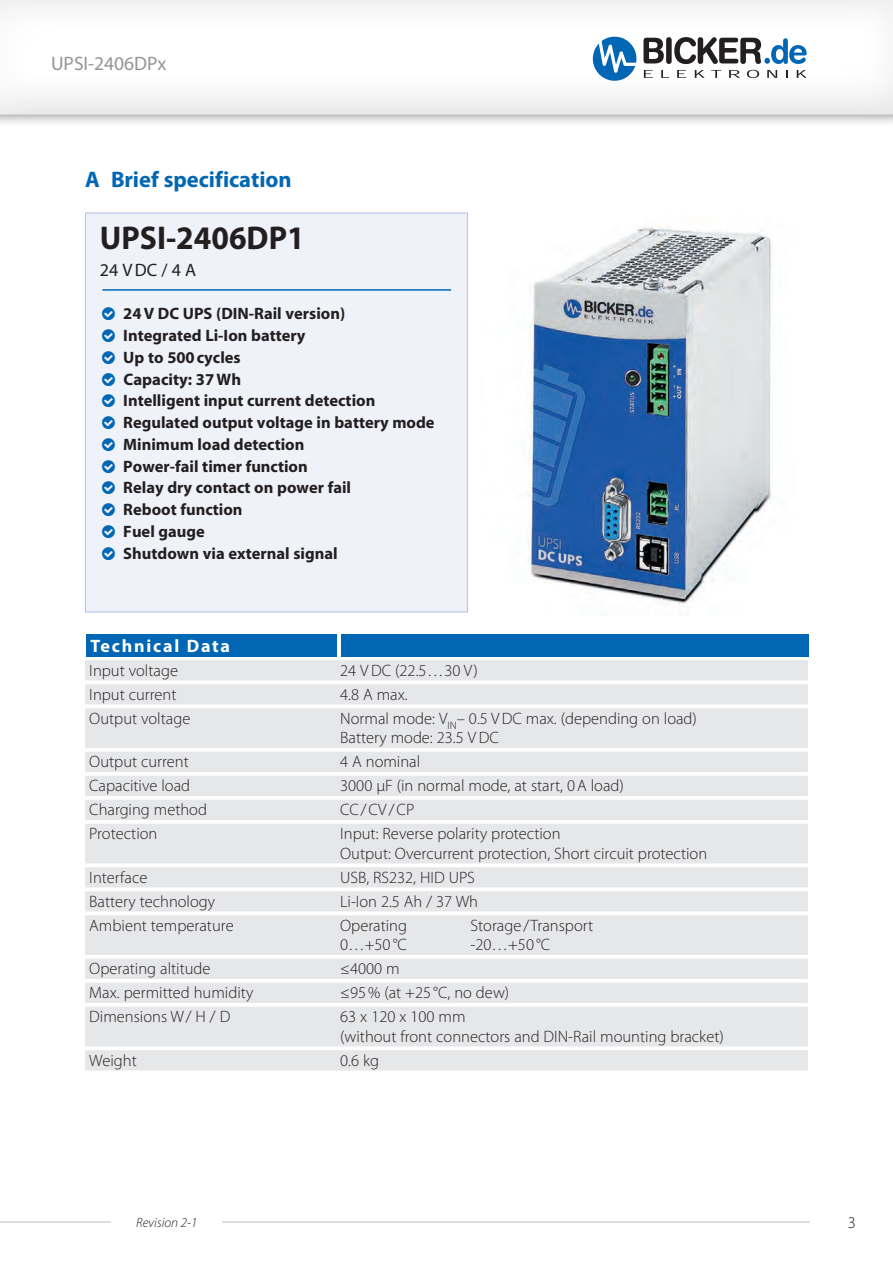
<style>
.page{position:relative;width:893px;height:1263px;background:#fff}
.page>*{position:absolute;margin:0;border:0;box-sizing:border-box;transform-origin:0 0}
.t1{font:700 33px "Myriad Pro";color:#231f20;scale:.96 1}
.Subhead{font:700 22.5px "Myriad Pro";color:#0166b3}
.t2{font:19.5px "Myriad Pro";color:#939598}
.t3{font:700 18px "Myriad Pro";letter-spacing:.1em;color:#fff}
.t4{font:18px "Myriad Pro";color:#231f20}
.t5{font:700 16.65px "Myriad Pro";color:#231f20}
.t6{font:300 16.5px "Myriad Pro";color:#231f20}
.t7{font:700 16.5px "Myriad";color:#231f20}
.t8{font:700 16.5px "Myriad Pro";color:#231f20}
.t9{font:italic 300 13.5px "Myriad Pro";color:#231f20}
</style>
<div class="page">
<div style="left:0;top:0;width:893px;height:127px;background:#231f20;opacity:.5"></div>
<div style="left:0;top:0;width:893px;height:116px;background:#231f20;opacity:.25"></div>
<svg style="left:593px;top:37px;width:214px;height:44px"></svg>
<hr style="left:0;top:1221px;width:829px;height:1px;background:#bcbdc0">
<div style="left:112px;top:1180px;width:110px;height:83px;background:#fff"></div>
<div style="left:810px;top:1180px;width:83px;height:83px;background:#fff"></div>
<div style="left:85px;top:660px;width:723px;height:20px;background:#e6e7e9"></div>
<div style="left:85px;top:684px;width:723px;height:20px;background:#e6e7e9"></div>
<div style="left:85px;top:708px;width:723px;height:20px;background:#e6e7e9"></div>
<div style="left:85px;top:728px;width:723px;height:20px;background:#e6e7e9"></div>
<div style="left:85px;top:752px;width:723px;height:20px;background:#e6e7e9"></div>
<div style="left:85px;top:776px;width:723px;height:20px;background:#e6e7e9"></div>
<div style="left:85px;top:800px;width:723px;height:20px;background:#e6e7e9"></div>
<div style="left:85px;top:824px;width:723px;height:20px;background:#e6e7e9"></div>
<div style="left:85px;top:843px;width:723px;height:20px;background:#e6e7e9"></div>
<div style="left:85px;top:867px;width:723px;height:20px;background:#e6e7e9"></div>
<div style="left:85px;top:891px;width:723px;height:20px;background:#e6e7e9"></div>
<div style="left:85px;top:915px;width:723px;height:20px;background:#e6e7e9"></div>
<div style="left:85px;top:935px;width:723px;height:20px;background:#e6e7e9"></div>
<div style="left:85px;top:959px;width:723px;height:20px;background:#e6e7e9"></div>
<div style="left:85px;top:983px;width:723px;height:20px;background:#e6e7e9"></div>
<div style="left:85px;top:1007px;width:723px;height:20px;background:#e6e7e9"></div>
<div style="left:85px;top:1026px;width:723px;height:20px;background:#e6e7e9"></div>
<div style="left:85px;top:1050px;width:723px;height:20px;background:#e6e7e9"></div>
<div style="left:341px;top:634px;width:468px;height:23px;background:#0166b3"></div>
<div style="left:86px;top:634px;width:251px;height:23px;background:#0166b3"></div>
<div style="left:85px;top:213px;width:383px;height:399px;background:#eff2f9;border:1px solid #adbfe2"></div>
<hr style="left:102px;top:289px;width:349px;height:2px;background:#0166b3">
<img style="left:527px;top:227px;width:245px;height:378px">
<p class="t2" style="left:51px;top:51px;width:117px">UPSI-2406DPx</p>
<p class="Subhead" style="left:85px;top:165px;width:208px">A Brief specification</p>
<p class="t1" style="left:100px;top:217px;width:215px">UPSI-2406DP1</p>
<p class="t4" style="left:100px;top:259px;width:98px">24 VDC / 4 A</p>
<p class="t7" style="left:123px;top:305px;width:223px">24V DC UPS (DIN-Rail version)</p>
<p class="t7" style="left:123px;top:327px;width:184px">Integrated Li-Ion battery</p>
<p class="t8" style="left:123px;top:346px;width:119px">Up to 500cycles</p>
<p class="t5" style="left:124px;top:368px;width:119px">Capacity: 37Wh</p>
<p class="t7" style="left:123px;top:392px;width:254px">Intelligent input current detection</p>
<p class="t7" style="left:123px;top:414px;width:313px">Regulated output voltage in battery mode</p>
<p class="t7" style="left:123px;top:436px;width:183px">Minimum load detection</p>
<p class="t7" style="left:123px;top:457px;width:186px">Power-fail timer function</p>
<p class="t7" style="left:123px;top:479px;width:229px">Relay dry contact on power fail</p>
<p class="t7" style="left:123px;top:501px;width:121px">Reboot function</p>
<p class="t7" style="left:123px;top:523px;width:83px">Fuel gauge</p>
<p class="t8" style="left:123px;top:542px;width:216px">Shutdown via external signal</p>
<p class="t3" style="left:90px;top:634px;width:141px">Technical Data</p>
<p class="t6" style="left:89px;top:660px;width:90px">Input voltage</p>
<p class="t6" style="left:340px;top:660px;width:139px">24 VDC (22.5…30 V)</p>
<p class="t6" style="left:89px;top:684px;width:89px">Input current</p>
<p class="t6" style="left:340px;top:684px;width:69px">4.8 A max.</p>
<p class="t6" style="left:89px;top:708px;width:103px">Output voltage</p>
<p class="t6" style="left:340px;top:708px;width:358px">Normal mode: V<sub>IN</sub>– 0.5 VDC max. (depending on load)</p>
<p class="t6" style="left:340px;top:728px;width:160px">Battery mode: 23.5 V DC</p>
<p class="t6" style="left:89px;top:752px;width:101px">Output current</p>
<p class="t6" style="left:340px;top:752px;width:82px">4 A nominal</p>
<p class="t6" style="left:89px;top:776px;width:102px">Capacitive load</p>
<p class="t6" style="left:340px;top:776px;width:285px">3000 µF (in normal mode, at start, 0A load)</p>
<p class="t6" style="left:89px;top:800px;width:119px">Charging method</p>
<p class="t6" style="left:340px;top:800px;width:76px">CC/CV/CP</p>
<p class="t6" style="left:89px;top:824px;width:70px">Protection</p>
<p class="t6" style="left:340px;top:824px;width:222px">Input: Reverse polarity protection</p>
<p class="t6" style="left:340px;top:843px;width:369px">Output: Overcurrent protection, Short circuit protection</p>
<p class="t6" style="left:89px;top:867px;width:60px">Interface</p>
<p class="t6" style="left:340px;top:867px;width:136px">USB, RS232, HID UPS</p>
<p class="t6" style="left:89px;top:891px;width:127px">Battery technology</p>
<p class="t6" style="left:340px;top:891px;width:139px">Li-Ion 2.5 Ah / 37 Wh</p>
<p class="t6" style="left:89px;top:915px;width:146px">Ambient temperature</p>
<p class="t6" style="left:340px;top:915px;width:68px">Operating</p>
<p class="t6" style="left:471px;top:915px;width:124px">Storage /Transport</p>
<p class="t6" style="left:340px;top:935px;width:68px">0…+50 °C</p>
<p class="t6" style="left:471px;top:935px;width:81px">-20…+50 °C</p>
<p class="t6" style="left:89px;top:959px;width:123px">Operating altitude</p>
<p class="t6" style="left:340px;top:959px;width:61px">≤4000 m</p>
<p class="t6" style="left:89px;top:983px;width:166px">Max. permitted humidity</p>
<p class="t6" style="left:340px;top:983px;width:171px">≤95% (at +25 °C, no dew)</p>
<p class="t6" style="left:89px;top:1007px;width:143px">Dimensions W/ H / D</p>
<p class="t6" style="left:340px;top:1007px;width:127px">63 x 120 x 100 mm</p>
<p class="t6" style="left:340px;top:1026px;width:385px">(without front connectors and DIN-Rail mounting bracket)</p>
<p class="t6" style="left:89px;top:1050px;width:49px">Weight</p>
<p class="t6" style="left:340px;top:1050px;width:41px">0.6 kg</p>
<p class="t9" style="left:136px;top:1214px;width:63px">Revision 2-1</p>
<p class="t6" style="left:848px;top:1212px;width:10px">3</p>
</div>
